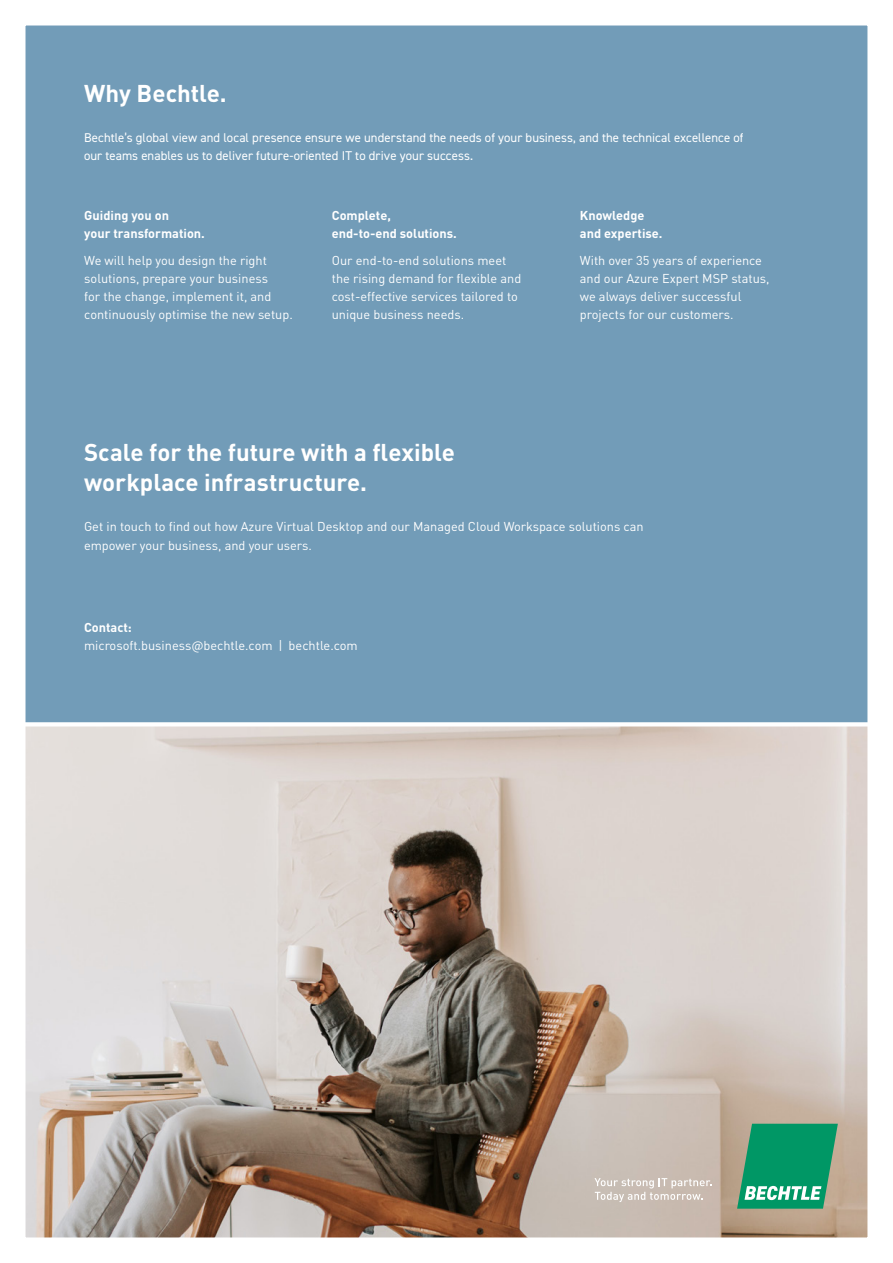
<style>
.page{position:relative;width:893px;height:1263px;background:#fff}
.page>*{position:absolute;margin:0;border:0;box-sizing:border-box;transform-origin:0 0}
.t1{font:700 24px "Bechtle DIN";color:#fff}
.t2{font:12.75px/18px "Bechtle DIN";color:#fff}
.Paragraph_Style_1{font:12.75px/18px "DIN2014";letter-spacing:.005em;color:#fff}
.t3{font:700 12.75px/18px "Bechtle DIN";color:#fff}
</style>
<div class="page">
<div style="left:0;top:0;width:893px;height:723px;background:#729cb8"></div>
<img style="left:27px;top:726px;width:839px;height:510px">
<svg style="left:737px;top:1124px;width:101px;height:85px;background:#2fa076"></svg>
<svg style="left:594px;top:1178px;width:118px;height:24px;background:#d2c7bf"></svg>
<div style="left:0;top:0;width:893px;height:1263px;border:26px solid #fff"></div>
<svg style="left:11px;top:722px;width:882px;height:4px"></svg>
<p class="t1" style="left:84px;top:74px;width:144px">Why Bechtle.</p>
<p class="Paragraph_Style_1" style="left:84px;top:129px;width:661px">Bechtle’s global view and local presence ensure we understand the needs of your business, and the technical excellence of our teams enables us to deliver future-oriented IT to drive your success.</p>
<p class="t3" style="left:84px;top:205px;width:122px">Guiding you on<br>your transformation.</p>
<p class="t2" style="left:84px;top:250px;width:210px">We will help you design the right solutions, prepare your business<br>for the change, implement it, and continuously optimise the new setup.</p>
<p class="t3" style="left:332px;top:205px;width:127px">Complete, end-to-end solutions.</p>
<p class="t2" style="left:332px;top:250px;width:191px">Our end-to-end solutions meet the rising demand for flexible and cost-effective services tailored to unique business needs.</p>
<p class="t1" style="left:84px;top:432px;width:373px">Scale for the future with a flexible</p>
<p class="t1" style="left:84px;top:462px;width:284px">workplace infrastructure.</p>
<p class="t3" style="left:580px;top:205px;width:84px">Knowledge and expertise.</p>
<p class="t2" style="left:580px;top:250px;width:191px">With over 35 years of experience and our Azure Expert MSP status, we always deliver successful projects for our customers.</p>
<p class="t2" style="left:84px;top:517px;width:561px">Get in touch to find out how Azure Virtual Desktop and our Managed Cloud Workspace solutions can empower your business, and your users.</p>
<p class="t3" style="left:84px;top:617px;width:49px">Contact:</p>
<p class="t2" style="left:84px;top:635px;width:275px">microsoft.business@bechtle.com | bechtle.com</p>
</div>
